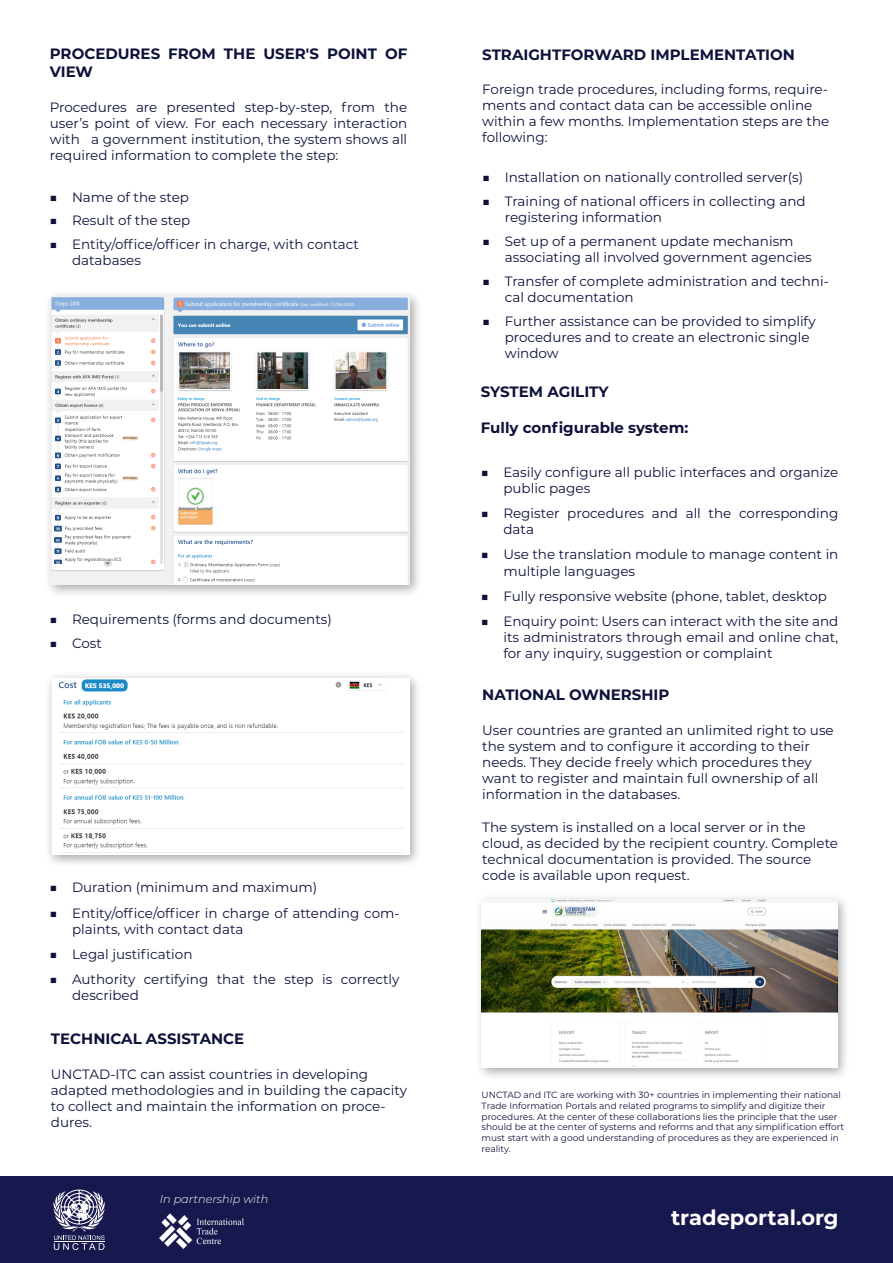
<style>
.page{position:relative;width:893px;height:1263px;background:#fff}
.page>*{position:absolute;margin:0;border:0;box-sizing:border-box;transform-origin:0 0}
.t1{font:700 21px "Montserrat";color:#fff}
.t2{font:700 15px/18px "Montserrat";color:#0c123a}
.t3{font:13.5px/16.2px "Montserrat";color:#0c123a}
.t4{font:italic 300 11.25px "Montserrat";color:#fff}
.t5{font:9px/10.8px "Montserrat";color:#0c123a}
</style>
<div class="page">
<img style="left:0;top:294px;width:893px;height:969px">
<svg style="left:53px;top:1190px;width:52px;height:60px;background:#6a6b8d"></svg>
<p class="t2" style="left:50px;top:44px;width:359px">PROCEDURES FROM THE USER'S POINT OF<br>VIEW</p>
<p class="t3" style="left:50px;top:98px;width:359px;text-align:justify">Procedures are presented step-by-step, from the user’s point of view. For each necessary interaction with a government institution, the system shows all required information to complete the step:</p>
<p class="t3" style="left:50px;top:188px;width:141px">■ Name of the step</p>
<p class="t3" style="left:50px;top:212px;width:142px">■ Result of the step</p>
<p class="t3" style="left:72px;top:236px;width:288px;text-indent:-23px">■ Entity/office/officer in charge, with contact databases</p>
<p class="t3" style="left:50px;top:611px;width:284px">■ Requirements (forms and documents)</p>
<p class="t3" style="left:50px;top:635px;width:54px">■ Cost</p>
<p class="t3" style="left:50px;top:879px;width:269px">■ Duration (minimum and maximum)</p>
<p class="t3" style="left:72px;top:904px;width:329px;text-indent:-23px">■ Entity/office/officer in charge of attending com&shy;plaints, with contact data</p>
<p class="t3" style="left:50px;top:945px;width:144px">■ Legal justification</p>
<p class="t3" style="left:72px;top:971px;width:329px;text-indent:-23px">■ Authority certifying that the step is correctly described</p>
<p class="t2" style="left:51px;top:1029px;width:195px">TECHNICAL ASSISTANCE</p>
<p class="t3" style="left:51px;top:1065px;width:358px">UNCTAD-ITC can assist countries in developing adapted methodologies and in building the capacity to collect and maintain the information on proce&shy;dures.</p>
<p class="t4" style="left:160px;top:1191px;width:110px">In partnership with</p>
<p class="t2" style="left:482px;top:45px;width:314px">STRAIGHTFORWARD IMPLEMENTATION</p>
<p class="t3" style="left:482px;top:80px;width:349px">Foreign trade procedures, including forms, require&shy;ments and contact data can be accessible online within a few months. Implementation steps are the following:</p>
<p class="t3" style="left:482px;top:169px;width:322px">■ Installation on nationally controlled server(s)</p>
<p class="t3" style="left:505px;top:193px;width:302px;text-indent:-23px">■ Training of national officers in collecting and registering information</p>
<p class="t3" style="left:505px;top:233px;width:308px;text-indent:-23px">■ Set up of a permanent update mechanism associating all involved government agencies</p>
<p class="t3" style="left:505px;top:272px;width:326px;text-indent:-23px">■ Transfer of complete administration and techni&shy;cal documentation</p>
<p class="t3" style="left:505px;top:312px;width:312px;text-indent:-23px">■ Further assistance can be provided to simplify procedures and to create an electronic single window</p>
<p class="t2" style="left:481px;top:382px;width:129px">SYSTEM AGILITY</p>
<p class="t2" style="left:481px;top:418px;width:209px">Fully configurable system:</p>
<p class="t3" style="left:503px;top:463px;width:336px;text-indent:-23px">■ Easily configure all public interfaces and organize public pages</p>
<p class="t3" style="left:503px;top:505px;width:336px;text-indent:-23px">■ Register procedures and all the corresponding data</p>
<p class="t3" style="left:503px;top:546px;width:337px;text-indent:-23px">■ Use the translation module to manage content in multiple languages</p>
<p class="t3" style="left:481px;top:587px;width:348px">■ Fully responsive website (phone, tablet, desktop</p>
<p class="t3" style="left:503px;top:613px;width:336px;text-align:justify;text-indent:-23px">■ Enquiry point: Users can interact with the site and its administrators through email and online chat, for any inquiry, suggestion or complaint</p>
<p class="t2" style="left:482px;top:685px;width:189px">NATIONAL OWNERSHIP</p>
<p class="t3" style="left:482px;top:721px;width:353px">User countries are granted an unlimited right to use the system and to configure it according to their needs. They decide freely which procedures they want to register and maintain full ownership of all information in the databases.</p>
<p class="t3" style="left:482px;top:818px;width:357px">The system is installed on a local server or in the cloud, as decided by the recipient country. Complete technical documentation is provided. The source code is available upon request.</p>
<p class="t5" style="left:482px;top:1089px;width:364px">UNCTAD and ITC are working with 30+ countries in implementing their national Trade Information Portals and related programs to simplify and digitize their procedures. At the center of these collaborations lies the principle that the user should be at the center of systems and reforms and that any simplification effort must start with a good understanding of procedures as they are experienced in reality.</p>
<h1 class="t1" style="left:671px;top:1202px;width:169px">tradeportal.org</h1>
</div>
